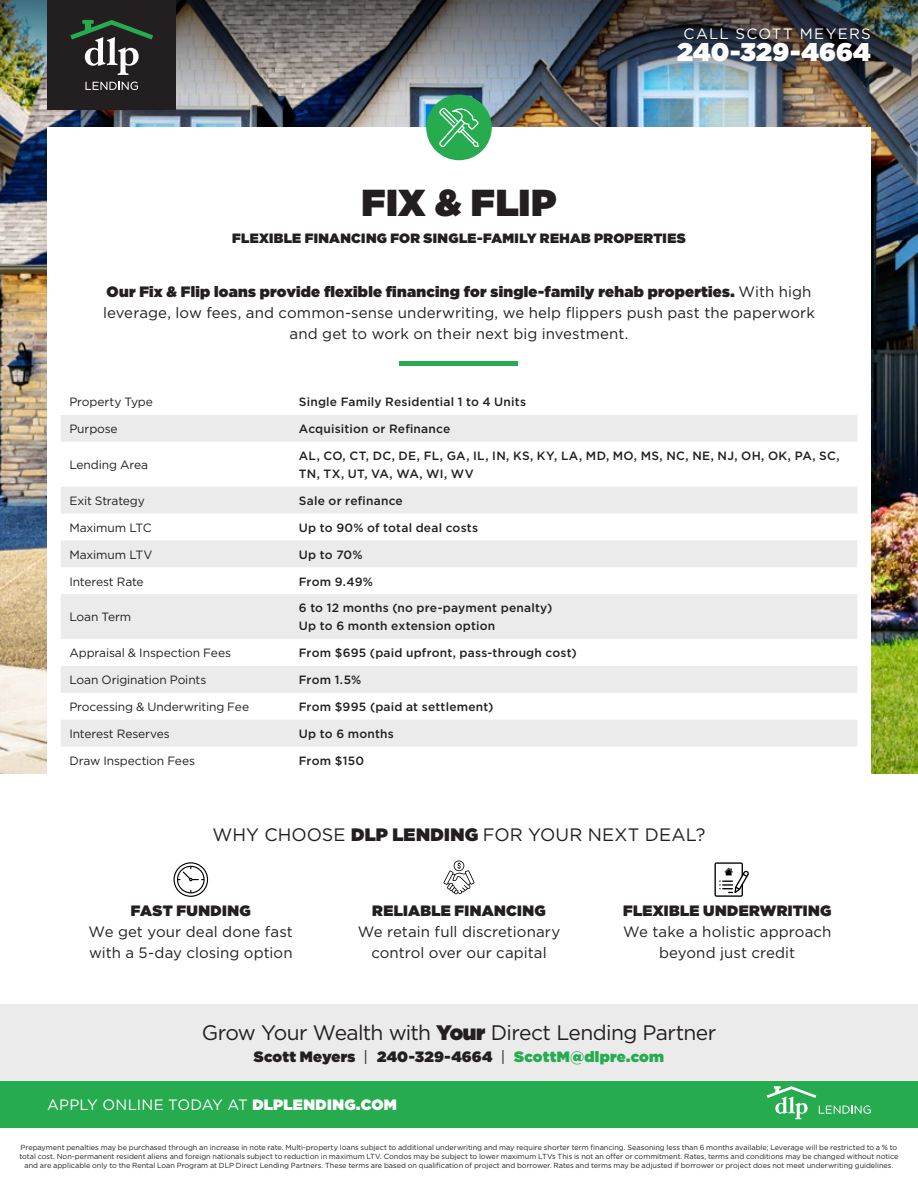
<style>
.page{position:relative;width:918px;height:1188px;background:#fff}
.page>*{position:absolute;margin:0;border:0;box-sizing:border-box;transform-origin:0 0}
.t1{font:900 37.5px "Gotham";letter-spacing:.02em;color:#231f20}
.t2{font:900 25.5px "Gotham";letter-spacing:.005em;color:#fff}
.t3{font:21px "Gotham";letter-spacing:-.03em;color:#231f20}
.t4{font:18px "Gotham";letter-spacing:.005em;color:#231f20}
.t5{font:15px/21px "Gotham";letter-spacing:.005em;color:#231f20;text-align:center}
.t6{font:900 15px "Gotham";letter-spacing:.02em;color:#231f20}
.t7{font:15px "Gotham";letter-spacing:.02em;color:#fff}
.t8{font:15px "Gotham";letter-spacing:.085em;color:#fff}
.t9{font:900 13.5px "Gotham";letter-spacing:.025em;color:#231f20}
.t10{font:500 12px/18px "Gotham";letter-spacing:.015em;color:#231f20}
.t11{font:12px "Gotham";letter-spacing:-.01em;color:#231f20}
.t12{font:7.35px/9px "Gotham";letter-spacing:-.005em;color:#231f20;text-align:center}
.s1{font-weight:900}
.s2{font-weight:400}
.s3{color:#26ab4f}
</style>
<div class="page">
<div style="left:0;top:1081px;width:918px;height:47px;background:#26ab4f"></div>
<div style="left:0;top:1005px;width:918px;height:76px;background:#ebebec"></div>
<svg style="left:767px;top:1086px;width:104px;height:33px"></svg>
<img style="left:0;top:95px;width:918px;height:678px">
<img style="left:0;top:0;width:918px;height:95px">
<div style="left:47px;top:127px;width:824px;height:661px;background:#fff"></div>
<div style="left:400px;top:361px;width:118px;height:5px;background:#26ab4f"></div>
<div style="left:426px;top:95px;width:66px;height:65px;background:#26ab4f;border-radius:50%"></div>
<svg style="left:61px;top:415px;width:796px;height:332px;fill:#ebebec"></svg>
<svg style="left:439px;top:108px;width:40px;height:39px"></svg>
<div style="left:47px;top:0;width:129px;height:110px;background:#231f20"></div>
<svg style="left:70px;top:20px;width:83px;height:55px"></svg>
<svg style="left:85px;top:82px;width:53px;height:8px"></svg>
<svg style="left:174px;top:862px;width:34px;height:35px"></svg>
<svg style="left:443px;top:860px;width:32px;height:35px"></svg>
<svg style="left:715px;top:862px;width:34px;height:35px"></svg>
<p class="t1" style="left:361px;top:176px;width:197px">FIX &amp; FLIP</p>
<p class="t8" style="left:684px;top:24px;width:189px">CALL SCOTT MEYERS</p>
<p class="t2" style="left:677px;top:34px;width:195px">240-329-4664</p>
<p class="t9" style="left:232px;top:229px;width:455px">FLEXIBLE FINANCING FOR SINGLE-FAMILY REHAB PROPERTIES</p>
<p class="t5" style="left:103px;top:281px;width:713px"><span class="s1">Our Fix &amp; Flip loans provide flexible financing for single-family rehab properties.</span> With high leverage, low fees, and common-sense underwriting, we help flippers push past the paperwork and get to work on their next big investment.</p>
<h3 class="t11" style="left:69px;top:394px;width:85px">Property Type</h3>
<h3 class="t10" style="left:299px;top:393px;width:229px">Single Family Residential 1 to 4 Units</h3>
<h3 class="t11" style="left:69px;top:421px;width:50px">Purpose</h3>
<h3 class="t10" style="left:299px;top:420px;width:153px">Acquisition or Refinance</h3>
<h3 class="t11" style="left:69px;top:457px;width:80px">Lending Area</h3>
<h3 class="t10" style="left:299px;top:447px;width:542px">AL, CO, CT, DC, DE, FL, GA, IL, IN, KS, KY, LA, MD, MO, MS, NC, NE, NJ, OH, OK, PA, SC,<br>TN, TX, UT, VA, WA, WI, WV</h3>
<h3 class="t11" style="left:69px;top:493px;width:77px">Exit Strategy</h3>
<h3 class="t10" style="left:299px;top:492px;width:105px">Sale or refinance</h3>
<h3 class="t11" style="left:69px;top:520px;width:84px">Maximum LTC</h3>
<h3 class="t10" style="left:299px;top:518px;width:181px">Up to 90% of total deal costs</h3>
<h3 class="t11" style="left:69px;top:547px;width:85px">Maximum LTV</h3>
<h3 class="t10" style="left:299px;top:545px;width:65px">Up to 70%</h3>
<h3 class="t11" style="left:69px;top:574px;width:76px">Interest Rate</h3>
<h3 class="t10" style="left:299px;top:572px;width:76px">From 9.49%</h3>
<h3 class="t11" style="left:69px;top:610px;width:63px">Loan Term</h3>
<h3 class="t10" style="left:299px;top:599px;width:255px">6 to 12 months (no pre-payment penalty)<br>Up to 6 month extension option</h3>
<h3 class="t11" style="left:69px;top:645px;width:163px">Appraisal &amp; Inspection Fees</h3>
<h3 class="t10" style="left:299px;top:644px;width:279px">From $695 (paid upfront, pass-through cost)</h3>
<h3 class="t11" style="left:69px;top:672px;width:138px">Loan Origination Points</h3>
<h3 class="t10" style="left:299px;top:671px;width:64px">From 1.5%</h3>
<h3 class="t11" style="left:69px;top:699px;width:181px">Processing &amp; Underwriting Fee</h3>
<h3 class="t10" style="left:299px;top:698px;width:196px">From $995 (paid at settlement)</h3>
<h3 class="t11" style="left:69px;top:726px;width:102px">Interest Reserves</h3>
<h3 class="t10" style="left:299px;top:725px;width:97px">Up to 6 months</h3>
<h3 class="t11" style="left:69px;top:753px;width:127px">Draw Inspection Fees</h3>
<h3 class="t10" style="left:299px;top:751px;width:67px">From $150</h3>
<h3 class="t4" style="left:212px;top:823px;width:495px">WHY CHOOSE <span class="s1">DLP LENDING</span> FOR YOUR NEXT DEAL?</h3>
<h3 class="t6" style="left:131px;top:900px;width:121px">FAST FUNDING</h3>
<h3 class="t5" style="left:89px;top:921px;width:206px;text-align:left">We get your deal done fast with a 5-day closing option</h3>
<h3 class="t6" style="left:372px;top:900px;width:175px">RELIABLE FINANCING</h3>
<h3 class="t5" style="left:358px;top:921px;width:204px">We retain full discretionary control over our capital</h3>
<h3 class="t6" style="left:623px;top:900px;width:210px">FLEXIBLE UNDERWRITING</h3>
<h3 class="t5" style="left:623px;top:921px;width:210px">We take a holistic approach beyond just credit</h3>
<p class="t3" style="left:202px;top:1019px;width:516px">Grow Your Wealth with <span class="s1">Your</span> Direct Lending Partner</p>
<p class="t6" style="left:254px;top:1046px;width:412px">Scott Meyers <span class="s2">|</span> 240-329-4664 <span class="s2">|</span> <span class="s3">ScottM@dlpre.com</span></p>
<h3 class="t7" style="left:47px;top:1095px;width:351px">APPLY ONLINE TODAY AT <span class="s1">DLPLENDING.COM</span></h3>
<p class="t12" style="left:20px;top:1142px;width:880px">Prepayment penalties may be purchased through an increase in note rate. Multi-property loans subject to additional underwriting and may require shorter term financing. Seasoning less than 6 months available; Leverage will be restricted to a % to total cost. Non-permanent resident aliens and foreign nationals subject to reduction in maximum LTV. Condos may be subject to lower maximum LTVs This is not an offer or commitment. Rates, terms and conditions may be changed without notice and are applicable only to the Rental Loan Program at DLP Direct Lending Partners. These terms are based on qualification of project and borrower. Rates and terms may be adjusted if borrower or project does not meet underwriting guidelines.</p>
</div>
